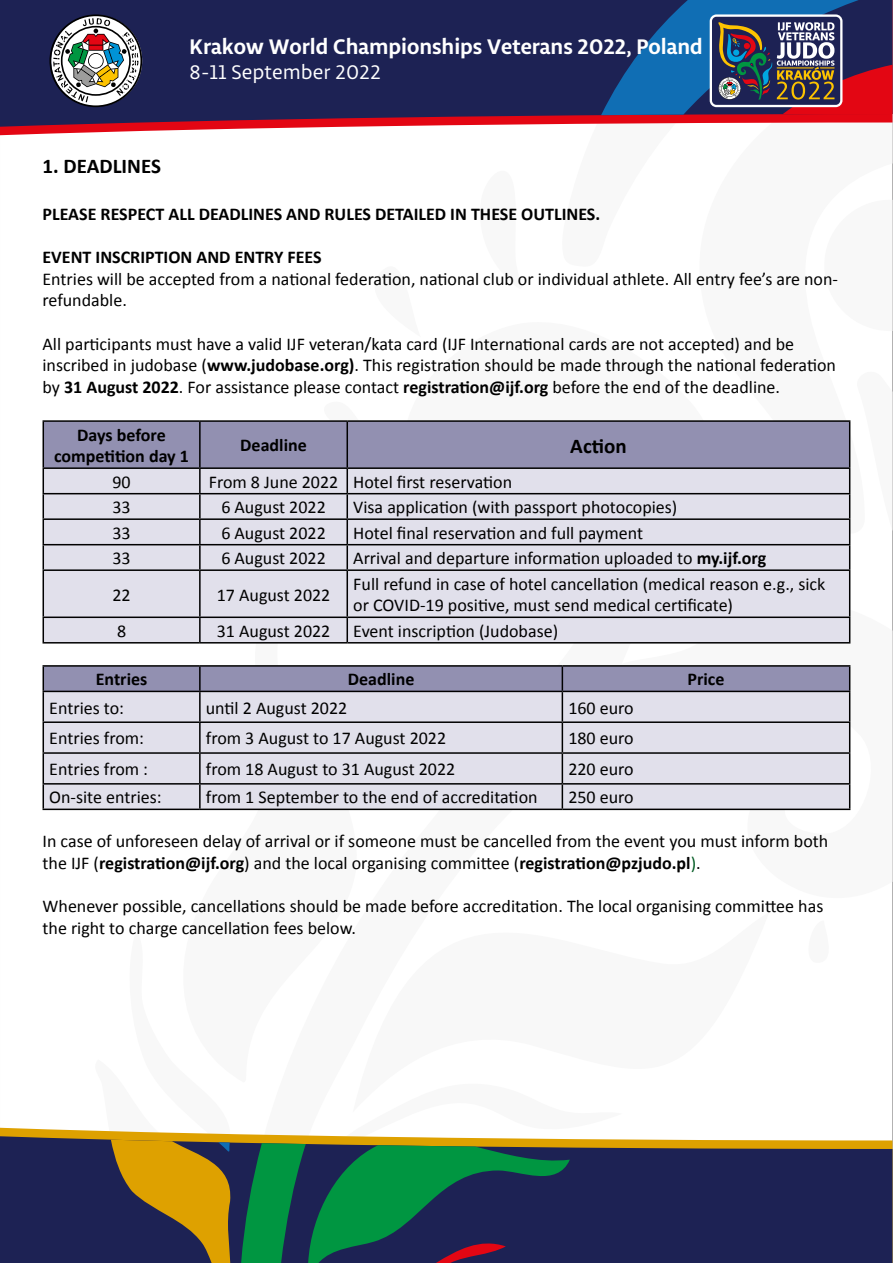
<style>
.page{position:relative;width:893px;height:1263px;background:#fff}
.page>*{position:absolute;margin:0;border:0;box-sizing:border-box;transform-origin:0 0}
.t1{font:700 22.5px "Libertad";color:#fff}
.t2{font:21px "Libertad";color:#fff}
.t3{font:700 21px "Calibri";color:#000}
.t4{font:18px/21.6px "Calibri";color:#000}
.t5{font:700 18px/21.6px "Calibri";color:#000;text-align:center}
.s1{font-weight:700}
.s2{color:#005a22}
</style>
<div class="page">
<svg style="left:0;top:1128px;width:241px;height:8px"></svg>
<svg style="left:0;top:1136px;width:892px;height:127px;background:#2c2e53"></svg>
<svg style="left:241px;top:1134px;width:381px;height:129px;background:#27584b"></svg>
<svg style="left:90px;top:1128px;width:144px;height:135px;background:#806631"></svg>
<svg style="left:0;top:127px;width:329px;height:8px"></svg>
<svg style="left:0;top:0;width:892px;height:127px;background:#332452"></svg>
<svg style="left:49px;top:14px;width:93px;height:93px"></svg>
<svg style="left:601px;top:0;width:291px;height:115px;background:#414c74"></svg>
<div style="left:44px;top:571px;width:805px;height:71px;background:#e1e0eb"></div>
<svg style="left:43px;top:420px;width:807px;height:149px;background:#bbbacb"></svg>
<hr style="left:43px;top:569px;width:157px;height:2px;background:#000">
<hr style="left:43px;top:571px;width:1px;height:45px;background:#000">
<hr style="left:200px;top:569px;width:147px;height:2px;background:#000">
<hr style="left:199px;top:571px;width:2px;height:45px;background:#000">
<hr style="left:347px;top:569px;width:503px;height:2px;background:#000">
<hr style="left:346px;top:571px;width:2px;height:45px;background:#000">
<hr style="left:849px;top:571px;width:1px;height:45px;background:#000">
<hr style="left:43px;top:616px;width:157px;height:2px;background:#000">
<svg style="left:43px;top:618px;width:1px;height:24px"></svg>
<hr style="left:200px;top:616px;width:147px;height:2px;background:#000">
<hr style="left:199px;top:618px;width:2px;height:24px;background:#000">
<hr style="left:347px;top:616px;width:503px;height:2px;background:#000">
<hr style="left:346px;top:618px;width:2px;height:24px;background:#000">
<svg style="left:849px;top:618px;width:1px;height:24px"></svg>
<hr style="left:43px;top:642px;width:157px;height:1px;background:#000">
<hr style="left:200px;top:642px;width:147px;height:1px;background:#000">
<hr style="left:347px;top:642px;width:503px;height:1px;background:#000">
<hr style="left:43px;top:665px;width:157px;height:2px;background:#000">
<hr style="left:200px;top:665px;width:362px;height:2px;background:#000">
<hr style="left:562px;top:665px;width:288px;height:2px;background:#000">
<svg style="left:43px;top:666px;width:807px;height:142px;background:#c7c6d4"></svg>
<hr style="left:43px;top:808px;width:157px;height:2px;background:#000">
<hr style="left:200px;top:808px;width:362px;height:2px;background:#000">
<hr style="left:562px;top:808px;width:288px;height:2px;background:#000">
<p class="t1" style="left:190px;top:31px;width:515px">Krakow World Championships Veterans 2022, Poland</p>
<p class="t2" style="left:190px;top:59px;width:193px">8-11 September 2022</p>
<p class="t3" style="left:43px;top:151px;width:120px">1. DEADLINES</p>
<p class="t5" style="left:43px;top:202px;width:559px">PLEASE RESPECT ALL DEADLINES AND RULES DETAILED IN THESE OUTLINES.</p>
<p class="t5" style="left:43px;top:246px;width:281px">EVENT INSCRIPTION AND ENTRY FEES</p>
<p class="t4" style="left:43px;top:267px;width:797px">Entries will be accepted from a national federation, national club or individual athlete. All entry fee’s are non&shy;refundable.</p>
<p class="t4" style="left:43px;top:332px;width:795px">All participants must have a valid IJF veteran/kata card (IJF International cards are not accepted) and be inscribed in judobase (<span class="s1">www.judobase.org)</span>. This registration should be made through the national federation by <span class="s1">31 August 2022</span>. For assistance please contact <span class="s1">registration@ijf.org</span> before the end of the deadline.</p>
<p class="t5" style="left:54px;top:423px;width:136px">Days before competition day 1</p>
<p class="t5" style="left:240px;top:434px;width:68px">Deadline</p>
<p class="t3" style="left:570px;top:431px;width:58px">Action</p>
<p class="t4" style="left:112px;top:470px;width:20px">90</p>
<p class="t4" style="left:209px;top:470px;width:305px">From 8 June 2022 Hotel first reservation</p>
<p class="t4" style="left:112px;top:496px;width:20px">33</p>
<p class="t4" style="left:221px;top:496px;width:106px">6 August 2022</p>
<p class="t4" style="left:353px;top:496px;width:326px">Visa application (with passport photocopies)</p>
<p class="t4" style="left:112px;top:521px;width:20px">33</p>
<p class="t4" style="left:221px;top:521px;width:106px">6 August 2022</p>
<p class="t4" style="left:353px;top:521px;width:291px">Hotel final reservation and full payment</p>
<p class="t4" style="left:112px;top:547px;width:20px">33</p>
<p class="t4" style="left:221px;top:547px;width:106px">6 August 2022</p>
<p class="t4" style="left:353px;top:547px;width:414px">Arrival and departure information uploaded to <span class="s1">my.ijf.org</span></p>
<p class="t4" style="left:112px;top:583px;width:20px">22</p>
<p class="t4" style="left:217px;top:583px;width:115px">17 August 2022</p>
<p class="t4" style="left:353px;top:572px;width:474px">Full refund in case of hotel cancellation (medical reason e.g., sick or COVID-19 positive, must send medical certificate)</p>
<p class="t4" style="left:117px;top:619px;width:11px">8</p>
<p class="t4" style="left:217px;top:619px;width:115px">31 August 2022</p>
<p class="t4" style="left:353px;top:619px;width:206px">Event inscription (Judobase)</p>
<p class="t5" style="left:96px;top:668px;width:53px">Entries</p>
<p class="t5" style="left:348px;top:668px;width:68px">Deadline</p>
<p class="t5" style="left:687px;top:668px;width:38px">Price</p>
<p class="t4" style="left:49px;top:696px;width:76px">Entries to:</p>
<p class="t4" style="left:206px;top:696px;width:143px">until 2 August 2022</p>
<p class="t4" style="left:568px;top:696px;width:67px">160 euro</p>
<p class="t4" style="left:49px;top:727px;width:96px">Entries from:</p>
<p class="t4" style="left:206px;top:727px;width:242px">from 3 August to 17 August 2022</p>
<p class="t4" style="left:568px;top:727px;width:67px">180 euro</p>
<p class="t4" style="left:49px;top:757px;width:100px">Entries from :</p>
<p class="t4" style="left:206px;top:757px;width:251px">from 18 August to 31 August 2022</p>
<p class="t4" style="left:568px;top:757px;width:67px">220 euro</p>
<p class="t4" style="left:49px;top:786px;width:114px">On-site entries:</p>
<p class="t4" style="left:206px;top:786px;width:333px">from 1 September to the end of accreditation</p>
<p class="t4" style="left:568px;top:786px;width:67px">250 euro</p>
<p class="t4" style="left:43px;top:830px;width:787px">In case of unforeseen delay of arrival or if someone must be cancelled from the event you must inform both the IJF (<span class="s1">registration@ijf.org</span>) and the local organising committee (<span class="s1">registration@pzjudo.pl</span><span class="s2">)</span>.</p>
<p class="t4" style="left:43px;top:894px;width:782px">Whenever possible, cancellations should be made before accreditation. The local organising committee has the right to charge cancellation fees below.</p>
</div>
